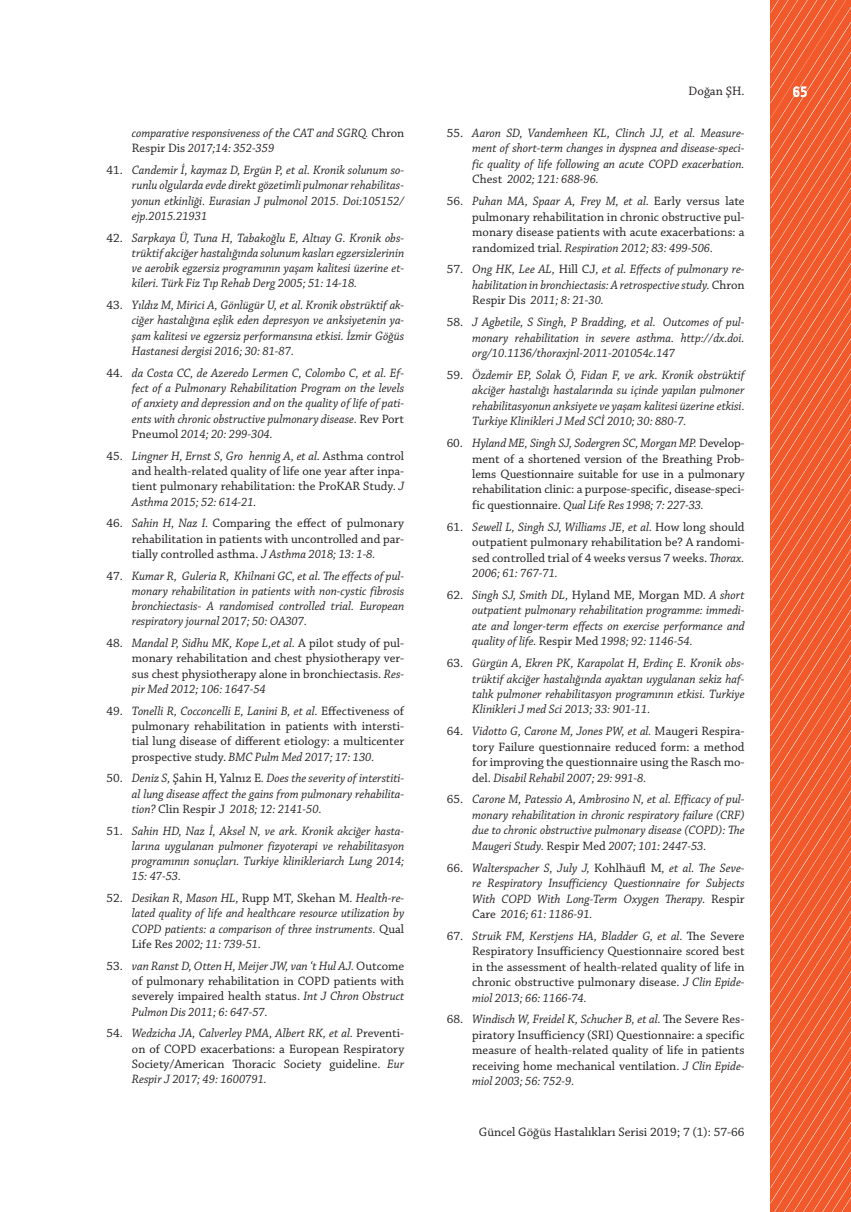
<style>
.page{position:relative;width:851px;height:1212px;background:#fff}
.page>*{position:absolute;margin:0;border:0;box-sizing:border-box;transform-origin:0 0}
.t1{font:700 15px "Alwyn OT";color:#fff;scale:.85 1}
.t2{font:12.9px "Chaparral Pro";color:#231f20}
.t3{font:italic 12.75px/15.3px "Chaparral Pro";color:#231f20;text-align:justify;scale:.95 1}
.t4{font:12.75px/15.5px "Chaparral Pro";color:#231f20;text-align:justify}
.s1{font-style:normal}
.s2{font-style:italic}
</style>
<div class="page">
<svg style="left:770px;top:0;width:80px;height:1212px;background:#f16135"></svg>
<p class="t3" style="left:132px;top:126px;width:288px">comparative responsiveness of the CAT and SGRQ. <span class="s1">Chron<br>Respir Dis</span> 2017;14: 352-359</p>
<p class="t3" style="left:132px;top:163px;width:288px;text-indent:-26px"><span class="s1">41.</span> Candemir İ, kaymaz D, Ergün P, et al. Kronik solunum so&shy;runlu olgularda evde direkt gözetimli pulmonar rehabilitas&shy;yonun etkinliği. Eurasian J pulmonol 2015. Doi:105152/ ejp.2015.21931</p>
<p class="t3" style="left:132px;top:230px;width:288px;text-indent:-26px"><span class="s1">42.</span> Sarpkaya Ü, Tuna H, Tabakoğlu E, Altıay G. Kronik obs&shy;trüktif akciğer hastalığında solunum kasları egzersizlerinin ve aerobik egzersiz programının yaşam kalitesi üzerine et&shy;kileri. Türk Fiz Tıp Rehab Derg 2005; 51: 14-18.</p>
<p class="t3" style="left:132px;top:298px;width:288px;text-indent:-26px"><span class="s1">43.</span> Yıldız M, Mirici A, Gönlügür U, et al. Kronik obstrüktif ak&shy;ciğer hastalığına eşlik eden depresyon ve anksiyetenin ya&shy;şam kalitesi ve egzersiz performansına etkisi. İzmir Göğüs Hastanesi dergisi 2016; 30: 81-87.</p>
<p class="t3" style="left:132px;top:366px;width:288px;text-indent:-26px"><span class="s1">44.</span> da Costa CC, de Azeredo Lermen C, Colombo C, et al. Ef&shy;fect of a Pulmonary Rehabilitation Program on the levels of anxiety and depression and on the quality of life of pati&shy;ents with chronic obstructive pulmonary disease. <span class="s1">Rev Port Pneumol</span> 2014; 20: 299-304.</p>
<p class="t4" style="left:132px;top:448px;width:274px;text-indent:-26px">45. <span class="s2">Lingner H, Ernst S, Groβhennig A, et al.</span> Asthma control and health-related quality of life one year after inpa&shy;tient pulmonary rehabilitation: the ProKAR Study. <span class="s2">J Asthma 2015; 52: 614-21.</span></p>
<p class="t4" style="left:132px;top:516px;width:274px;text-indent:-26px">46. <span class="s2">Sahin H, Naz I.</span> Comparing the effect of pulmonary rehabilitation in patients with uncontrolled and par&shy;tially controlled asthma. <span class="s2">J Asthma 2018; 13: 1-8.</span></p>
<p class="t3" style="left:132px;top:568px;width:288px;text-indent:-26px"><span class="s1">47.</span> Kumar R, Guleria R, Khilnani GC, et al. The effects of pul&shy;monary rehabilitation in patients with non-cystic fibrosis bronchiectasis- A randomised controlled trial. European respiratory journal 2017; 50: OA307.</p>
<p class="t4" style="left:132px;top:636px;width:274px;text-indent:-26px">48. <span class="s2">Mandal P, Sidhu MK, Kope L,et al.</span> A pilot study of pul&shy;monary rehabilitation and chest physiotherapy ver&shy;sus chest physiotherapy alone in bronchiectasis. <span class="s2">Res&shy;pir Med 2012; 106: 1647-54</span></p>
<p class="t4" style="left:132px;top:703px;width:274px;text-indent:-26px">49. <span class="s2">Tonelli R, Cocconcelli E, Lanini B, et al.</span> Effectiveness of pulmonary rehabilitation in patients with intersti&shy;tial lung disease of different etiology: a multicenter prospective study. <span class="s2">BMC Pulm Med 2017; 17: 130.</span></p>
<p class="t3" style="left:132px;top:771px;width:288px;text-indent:-26px"><span class="s1">50.</span> Deniz S, <span class="s1">Şahin H</span>, <span class="s1">Yalnız E</span>. Does the severity of interstiti&shy;al lung disease affect the gains from pulmonary rehabilita&shy;tion? <span class="s1">Clin Respir J</span> 2018; 12: 2141-50.</p>
<p class="t3" style="left:132px;top:823px;width:288px;text-indent:-26px"><span class="s1">51.</span> Sahin HD, Naz İ, Aksel N, ve ark. Kronik akciğer hasta&shy;larına uygulanan pulmoner fizyoterapi ve rehabilitasyon programının sonuçları. Turkiye klinikleriarch Lung 2014; 15: 47-53.</p>
<p class="t3" style="left:132px;top:891px;width:288px;text-indent:-26px"><span class="s1">52.</span> Desikan R, Mason HL, <span class="s1">Rupp MT</span>, <span class="s1">Skehan M</span>. Health-re&shy;lated quality of life and healthcare resource utilization by COPD patients: a comparison of three instruments. <span class="s1">Qual Life Res</span> 2002; 11: 739-51.</p>
<p class="t4" style="left:132px;top:958px;width:274px;text-indent:-26px">53. <span class="s2">van Ranst D, Otten H, Meijer JW, van ‘t Hul AJ.</span> Outcome of pulmonary rehabilitation in COPD patients with severely impaired health status. <span class="s2">Int J Chron Obstruct Pulmon Dis 2011; 6: 647-57.</span></p>
<p class="t4" style="left:132px;top:1026px;width:274px;text-indent:-26px">54. <span class="s2">Wedzicha JA, Calverley PMA, Albert RK, et al.</span> Preventi&shy;on of COPD exacerbations: a European Respiratory Society/American Thoracic Society guideline. <span class="s2">Eur Respir J 2017; 49: 1600791.</span></p>
<p class="t2" style="left:688px;top:83px;width:58px">Doğan ŞH.</p>
<p class="t1" style="left:792px;top:82px;width:19px">65</p>
<p class="t3" style="left:472px;top:126px;width:288px;text-indent:-26px"><span class="s1">55.</span> Aaron SD, Vandemheen KL, Clinch JJ, et al. Measure&shy;ment of short-term changes in dyspnea and disease-speci&shy;fic quality of life following an acute COPD exacerbation.<br><span class="s1">Chest</span> 2002; 121: 688-96.</p>
<p class="t4" style="left:472px;top:194px;width:274px;text-indent:-26px">56. <span class="s2">Puhan MA, Spaar A, Frey M, et al.</span> Early versus late pulmonary rehabilitation in chronic obstructive pul&shy;monary disease patients with acute exacerbations: a randomized trial. <span class="s2">Respiration 2012; 83: 499-506.</span></p>
<p class="t3" style="left:472px;top:262px;width:288px;text-indent:-26px"><span class="s1">57.</span> Ong HK, Lee AL, <span class="s1">Hill CJ</span>, et al. Effects of pulmonary re&shy;habilitation in bronchiectasis: A retrospective study. <span class="s1">Chron Respir Dis</span> 2011; 8: 21-30.</p>
<p class="t3" style="left:472px;top:315px;width:288px;text-indent:-26px"><span class="s1">58.</span> J Agbetile, S Singh, P Bradding, et al. Outcomes of pul&shy;monary rehabilitation in severe asthma. http://dx.doi. org/10.1136/thoraxjnl-2011-201054c.147</p>
<p class="t3" style="left:472px;top:368px;width:288px;text-indent:-26px"><span class="s1">59.</span> Özdemir EP, Solak Ö, Fidan F, ve ark. Kronik obstrüktif akciğer hastalığı hastalarında su içinde yapılan pulmoner rehabilitasyonun anksiyete ve yaşam kalitesi üzerine etkisi.<br>Turkiye Klinikleri J Med SCİ 2010; 30: 880-7.</p>
<p class="t4" style="left:472px;top:436px;width:274px;text-indent:-26px">60. <span class="s2">Hyland ME, Singh SJ, Sodergren SC, Morgan MP.</span> Develop&shy;ment of a shortened version of the Breathing Prob&shy;lems Questionnaire suitable for use in a pulmonary rehabilitation clinic: a purpose-specific, disease-speci&shy;fic questionnaire. <span class="s2">Qual Life Res 1998; 7: 227-33.</span></p>
<p class="t4" style="left:472px;top:519px;width:274px;text-indent:-26px">61. <span class="s2">Sewell L, Singh SJ, Williams JE, et al.</span> How long should outpatient pulmonary rehabilitation be? A randomi&shy;sed controlled trial of 4 weeks versus 7 weeks. <span class="s2">Thorax.<br>2006; 61: 767-71.</span></p>
<p class="t3" style="left:472px;top:588px;width:288px;text-indent:-26px"><span class="s1">62.</span> Singh SJ, Smith DL, <span class="s1">Hyland ME</span>, <span class="s1">Morgan MD</span>. A short outpatient pulmonary rehabilitation programme: immedi&shy;ate and longer-term effects on exercise performance and quality of life. <span class="s1">Respir Med</span> 1998; 92: 1146-54.</p>
<p class="t3" style="left:472px;top:656px;width:288px;text-indent:-26px"><span class="s1">63.</span> Gürgün A, Ekren PK, Karapolat H, Erdinç E. Kronik obs&shy;trüktif akciğer hastalığında ayaktan uygulanan sekiz haf&shy;talık pulmoner rehabilitasyon programının etkisi. Turkiye Klinikleri J med Sci 2013; 33: 901-11.</p>
<p class="t4" style="left:472px;top:724px;width:274px;text-indent:-26px">64. <span class="s2">Vidotto G, Carone M, Jones PW, et al.</span> Maugeri Respira&shy;tory Failure questionnaire reduced form: a method for improving the questionnaire using the Rasch mo&shy;del. <span class="s2">Disabil Rehabil 2007; 29: 991-8.</span></p>
<p class="t3" style="left:472px;top:792px;width:288px;text-indent:-26px"><span class="s1">65.</span> Carone M, Patessio A, Ambrosino N, et al. Efficacy of pul&shy;monary rehabilitation in chronic respiratory failure (CRF) due to chronic obstructive pulmonary disease (COPD): The Maugeri Study. <span class="s1">Respir Med</span> 2007; 101: 2447-53.</p>
<p class="t3" style="left:472px;top:860px;width:288px;text-indent:-26px"><span class="s1">66.</span> Walterspacher S, July J, <span class="s1">Kohlhäufl M</span>, et al. The Seve&shy;re Respiratory Insufficiency Questionnaire for Subjects With COPD With Long-Term Oxygen Therapy. <span class="s1">Respir Care</span> 2016; 61: 1186-91.</p>
<p class="t4" style="left:472px;top:928px;width:274px;text-indent:-26px">67. <span class="s2">Struik FM, Kerstjens HA, Bladder G, et al.</span> The Severe Respiratory Insufficiency Questionnaire scored best in the assessment of health-related quality of life in chronic obstructive pulmonary disease. <span class="s2">J Clin Epide&shy;miol 2013; 66: 1166-74.</span></p>
<p class="t4" style="left:472px;top:1012px;width:274px;text-indent:-26px">68. <span class="s2">Windisch W, Freidel K, Schucher B, et al.</span> The Severe Res&shy;piratory Insufficiency (SRI) Questionnaire: a specific measure of health-related quality of life in patients receiving home mechanical ventilation. <span class="s2">J Clin Epide&shy;miol 2003; 56: 752-9.</span></p>
<p class="t2" style="left:478px;top:1125px;width:267px">Güncel Göğüs Hastalıkları Serisi 2019; 7 (1): 57-66</p>
</div>
